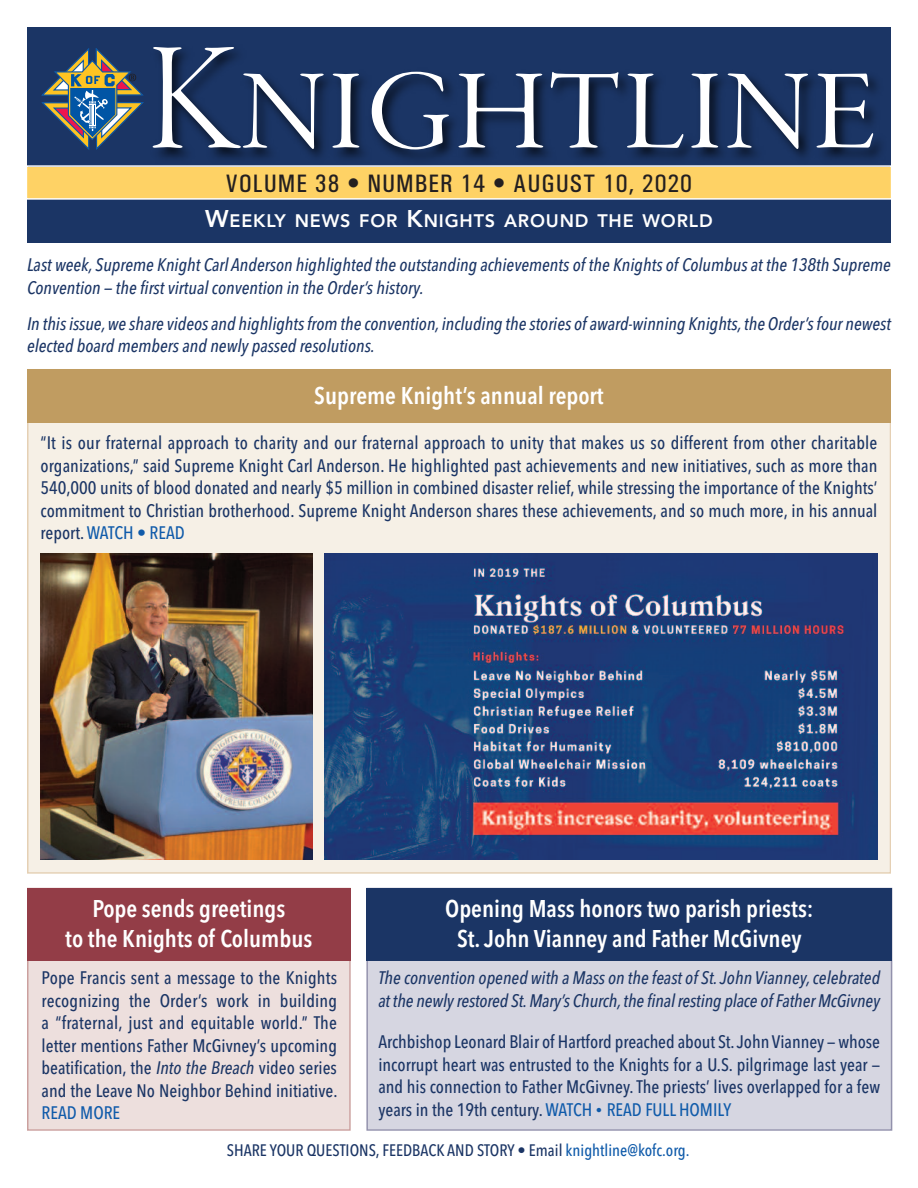
<style>
.page{position:relative;width:918px;height:1188px;background:#fff}
.page>*{position:absolute;margin:0;border:0;box-sizing:border-box;transform-origin:0 0}
.t1{font:157.5px "Garamond Premr Pro Lt Disp";color:#fff}
.t2{font:500 condensed 25.5px "Univers";letter-spacing:.04em;color:#231f20}
.t3{font:600 24px/30px "Avenir Next Condensed";color:#fff;text-align:center}
.t4{font:500 18px/22.5px "Avenir Next Condensed";color:#1b3565;text-align:justify}
.t5{font:italic 500 18px/22.5px "Avenir Next Condensed";color:#1b3565}
.t6{font:800 18px "Avenir";letter-spacing:.045em;color:#fff}
.t7{font:500 18px "Avenir Next Condensed";color:#105baa}
.t8{font:500 16.5px "Avenir Next Condensed";color:#1b3565}
.s1{font-size:24px}
.s2{color:#105baa}
.s3{font-style:italic}
.s4{font-family:"Times New Roman";font-weight:400;font-style:italic;color:#105baa}
</style>
<div class="page">
<div style="left:27px;top:27px;width:864px;height:216px;background:#1b3565"></div>
<img style="left:143px;top:49px;width:738px;height:111px">
<svg style="left:41px;top:48px;width:102px;height:102px"></svg>
<div style="left:27px;top:167px;width:864px;height:31px;background:#fed265"></div>
<div style="left:26px;top:165px;width:866px;height:35px;border:2px solid #fff"></div>
<div style="left:28px;top:370px;width:862px;height:502px;background:#f6f0e6"></div>
<div style="left:27px;top:369px;width:864px;height:54px;background:#c09c61"></div>
<img style="left:325px;top:554px;width:553px;height:306px">
<img style="left:40px;top:554px;width:272px;height:306px">
<div style="left:368px;top:889px;width:523px;height:240px;background:#d6d6e1"></div>
<div style="left:366px;top:888px;width:526px;height:243px;border:2px solid #9291ac"></div>
<div style="left:366px;top:888px;width:526px;height:73px;background:#1b3565"></div>
<div style="left:28px;top:889px;width:321px;height:240px;background:#eddfdd"></div>
<div style="left:27px;top:888px;width:324px;height:243px;border:2px solid #cba09e"></div>
<div style="left:27px;top:888px;width:324px;height:73px;background:#933d47"></div>
<h1 class="t1" style="left:146px;top:38px;width:733px">Knightline</h1>
<h2 class="t2" style="left:226px;top:168px;width:468px">VOLUME 38 • NUMBER 14 • AUGUST 10, 2020</h2>
<p class="t6" style="left:205px;top:207px;width:509px"><span class="s1">W</span>EEKLY NEWS FOR <span class="s1">K</span>NIGHTS AROUND THE WORLD</p>
<p class="t5" style="left:27px;top:253px;width:866px">Last week, Supreme Knight Carl Anderson highlighted the outstanding achievements of the Knights of Columbus at the 138th Supreme<br>Convention — the first virtual convention in the Order’s history.</p>
<p class="t5" style="left:27px;top:312px;width:866px">In this issue,we share videos and highlights from the convention, including the stories of award-winning Knights,the Order’s four newest elected board members and newly passed resolutions.</p>
<h3 class="t3" style="left:314px;top:380px;width:291px">Supreme Knight’s annual report</h3>
<p class="t4" style="left:40px;top:431px;width:839px">“It is our fraternal approach to charity and our fraternal approach to unity that makes us so different from other charitable organizations,” said Supreme Knight Carl Anderson. He highlighted past achievements and new initiatives, such as more than 540,000 units of blood donated and nearly $5 million in combined disaster relief, while stressing the importance of the Knights’ commitment to Christian brotherhood. Supreme Knight Anderson shares these achievements, and so much more, in his annual report.<span class="s2">WATCH • READ</span></p>
<h3 class="t3" style="left:65px;top:893px;width:249px">Pope sends greetings<br>to the Knights of Columbus</h3>
<p class="t4" style="left:42px;top:967px;width:297px">Pope Francis sent a message to the Knights recognizing the Order’s work in building a “fraternal, just and equitable world.” The letter mentions Father McGivney’s upcoming beatification, the <span class="s3">Into the Breach</span> video series and the Leave No Neighbor Behind initiative.</p>
<p class="t7" style="left:42px;top:1102px;width:80px">READ MORE</p>
<h3 class="t3" style="left:445px;top:893px;width:370px">Opening Mass honors two parish priests:<br>St. John Vianney and Father McGivney</h3>
<p class="t5" style="left:378px;top:967px;width:503px">The convention opened with a Mass on the feast of St.John Vianney,celebrated at the newly restored St.Mary’s Church,the final resting place of Father McGivney</p>
<p class="t4" style="left:378px;top:1031px;width:503px">Archbishop Leonard Blair of Hartford preached about St.John Vianney — whose incorrupt heart was entrusted to the Knights for a U.S. pilgrimage last year — and his connection to Father McGivney.The priests’ lives overlapped for a few years in the 19th century.<span class="s2">WATCH</span> <span class="s4">•</span> <span class="s2">READ FULL HOMILY</span></p>
<p class="t8" style="left:227px;top:1140px;width:464px">SHARE YOUR QUESTIONS, FEEDBACK AND STORY • Email <span class="s2">knightline@kofc.org.</span></p>
</div>
